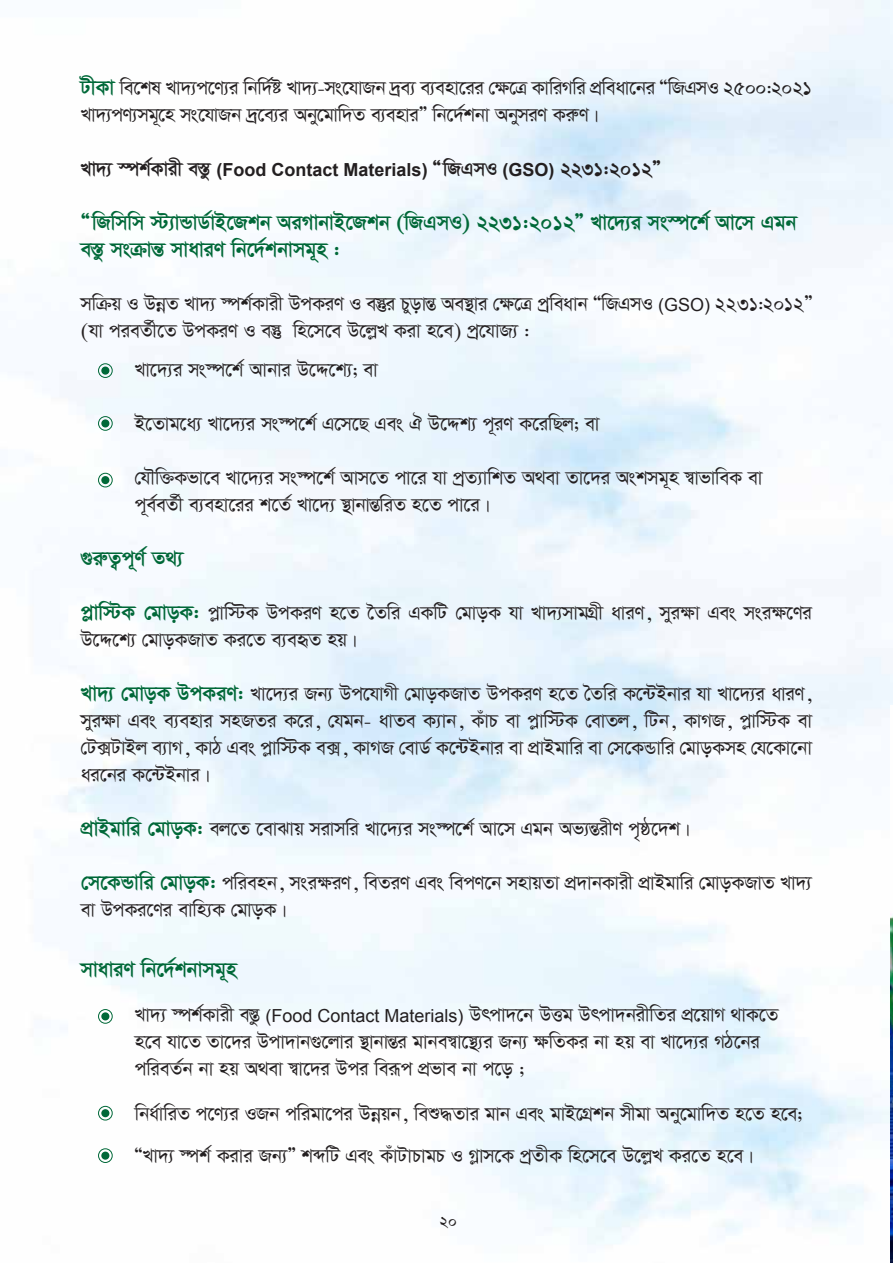
<style>
.page{position:relative;width:893px;height:1263px;background:#fff}
.page>*{position:absolute;margin:0;border:0;box-sizing:border-box;transform-origin:0 0}
.t1{font:700 24px/27px "Sutonny MJ";color:#006838}
.t2{font:22.5px/27px "Sutonny MJ";color:#231f20}
.t3{font:700 22.5px "Sutonny MJ";color:#231f20}
.t4{font:18px "Sutonny MJ";color:#231f20}
.s1{font-weight:700;font-size:24px;color:#006838}
.s2{font-family:"Arial";font-size:18px}
</style>
<div class="page">
<img style="left:25px;top:0;width:868px;height:1245px">
<img style="left:890px;top:705px;width:3px;height:558px">
<div style="left:101px;top:367px;width:8px;height:8px;background:#006838;border-radius:50%"></div>
<div style="left:98px;top:363px;width:15px;height:15px;border:1px solid #006838;border-radius:50%"></div>
<div style="left:101px;top:419px;width:8px;height:8px;background:#006838;border-radius:50%"></div>
<div style="left:98px;top:416px;width:15px;height:15px;border:1px solid #006838;border-radius:50%"></div>
<div style="left:101px;top:476px;width:8px;height:8px;background:#006838;border-radius:50%"></div>
<div style="left:98px;top:473px;width:15px;height:14px;border:1px solid #006838;border-radius:50%"></div>
<div style="left:101px;top:1012px;width:8px;height:8px;background:#006838;border-radius:50%"></div>
<div style="left:98px;top:1009px;width:15px;height:15px;border:1px solid #006838;border-radius:50%"></div>
<div style="left:101px;top:1109px;width:8px;height:8px;background:#006838;border-radius:50%"></div>
<div style="left:98px;top:1106px;width:15px;height:14px;border:1px solid #006838;border-radius:50%"></div>
<div style="left:101px;top:1151px;width:8px;height:9px;background:#006838;border-radius:50%"></div>
<div style="left:98px;top:1148px;width:15px;height:15px;border:1px solid #006838;border-radius:50%"></div>
<p class="t2" style="left:81px;top:75px;width:732px"><span class="s1">UXKV</span> WE‡KL LV`¨C‡Y¨I WBW`©Ó LV`¨-MS‡HVRB `ªE¨ E¨ENV‡II †¶‡Î KVWIMWI CÖWEAV‡BI ÒWRGMI 2500:2021<br>LV`¨CY¨MG~‡N MS‡HVRB `ª‡E¨I ABY‡GVW`Z E¨ENVIÓ WB‡`©KBV ABYMIY KIÆY|</p>
<p class="t3" style="left:81px;top:156px;width:582px">LV`¨ ¯ÚK©KVIX E¯ÍZ<span class="s2">(Food Contact Materials)</span> ÒWRGMI <span class="s2">(GSO)</span> 2231:2012Ó</p>
<p class="t1" style="left:81px;top:210px;width:717px">ÒWRWMWM ÷¨VÛVW©VB‡RKB AIMVBVB‡RKB (WRGMI) 2231:2012Ó LV‡`¨I MS¯Ú‡K© AV‡M GGB<br>E¯ÍZMSΜVŠÍMVAVIY WB‡`©KBVMG~N :</p>
<p class="t2" style="left:81px;top:291px;width:733px">MWΜQ I DBŒZ LV`¨ ¯ÚK©KVIX DCKIY I E¯‘I PYOVŠÍAE¯’VI †¶‡Î CªWEAVB ÒWRGMI <span class="s2">(GSO)</span> 2231:2012Ó (HV CIEZ©X‡Z DCKIY I E¯‘ WN‡M‡E D‡JØL KIV N‡E) Cª‡HVR¨ :</p>
<p class="t2" style="left:135px;top:357px;width:244px">LV‡`¨I MS¯Ú‡K©AVBVI D‡Ï‡K¨; EV</p>
<p class="t2" style="left:135px;top:411px;width:466px">B‡ZVG‡A¨ LV‡`¨I MS¯Ú‡K©G‡M‡Q GES H D‡ÏK¨ C~IY K‡IWQJ; EV</p>
<p class="t2" style="left:135px;top:465px;width:629px">†HŠW³KFV‡E LV‡`¨I MS¯Ú‡K©AVM‡Z CV‡I HV CªZ¨VWKZ A_EV ZV‡`I ASKMG~N ¯^VFVWEK EV<br>C~E©EZ©XE¨ENV‡II K‡Z©LV‡`¨ ¯’VBVŠÍWIZ N‡Z CV‡I|</p>
<p class="t1" style="left:81px;top:546px;width:104px">¸IÆZ¡C~Y© Z_¨</p>
<p class="t2" style="left:81px;top:600px;width:733px"><span class="s1">CØVW÷K †GVOK:</span> CØVW÷K DCKIY N‡Z ‰ZWI GKWU †GVOK HV LV`¨MVGMÖXAVIY, MYIŸV GES MSIŸ‡YI<br>D‡Ï‡K¨ †GVOKRVZ KI‡Z E¨EÜZ NQ|</p>
<p class="t2" style="left:81px;top:681px;width:733px;text-align:justify"><span class="s1">LV`¨ †GVOK DCKIY:</span> LV‡`¨I RB¨ DC‡HVMX †GVOKRVZ DCKIY N‡Z ˆZWI K‡›UBBVI HV LV‡`¨I AVIY, MYI¶V GES E¨ENVI MNRZI K‡I, †HGB- AVZE K¨VB, KUVP EV CØVW÷K †EVZJ, WUB, KVMR, CØVW÷K EV †U·UVBJ E¨VM, KVV GES CØVW÷K E·, KVMR †EVW©K‡›UBBVI EV CÖVBGVWI EV †M‡KÛVWI †GVOKMN †H‡KV‡BV AI‡BI K‡›UBBVI|</p>
<p class="t2" style="left:81px;top:816px;width:611px"><span class="s1">CÖVBGVWI †GVOK:</span> EJ‡Z ‡EVSVQ MIVMWI LV‡`¨I MS¯Ú‡K©AV‡M GGB AF¨ŠÍIXY C„Ô‡`K|</p>
<p class="t2" style="left:81px;top:870px;width:732px"><span class="s1">†M‡KÛVWI †GVOK:</span> CWIENB, MSIŸIY, WEZIY GES WECY‡B MNVQZV CÖ`VBKVIX CÖVBGVWI †GVOKRVZ LV`¨<br>EV DCKI‡YI EVWN¨K †GVOK|</p>
<p class="t1" style="left:81px;top:957px;width:161px">MVAVIY WB‡`©KBVMG~N</p>
<p class="t2" style="left:135px;top:1002px;width:645px">LV`¨ ¯ÚK©KVIX E¯ÍZ<span class="s2">(Food Contact Materials)</span> DRCV`‡B DËG DRCV`BIXWZI CÖ‡QVM _VK‡Z<br>N‡E HV‡Z ZV‡`I DCV`VB¸‡JVI ¯’VBVŠÍI GVBE¯^V‡¯’¨I RB¨ ¶WZKI BV NQ EV LV‡`¨I MV‡BI<br>CWIEZ©B BV NQ A_EV ¯^V‡`I DCI WEIƑC CÖFVE BV C‡O ;</p>
<p class="t2" style="left:135px;top:1094px;width:669px;line-height:42px">WBA©VWIZ C‡Y¨I IRB CWIGV‡CI DBŒQB, WEÏ×ZVI GVB GES GVB‡MÖKB MXGV ABY‡GVW`Z N‡Z N‡E;<br>ÒLV`¨ ¯ÚK©KIVI RB¨Ó KÃWU GES KUVUVPVGP I MØVM‡K CªZXK WN‡M‡E D‡JØL KI‡Z N‡E|</p>
<p class="t4" style="left:440px;top:1211px;width:19px">20</p>
</div>
